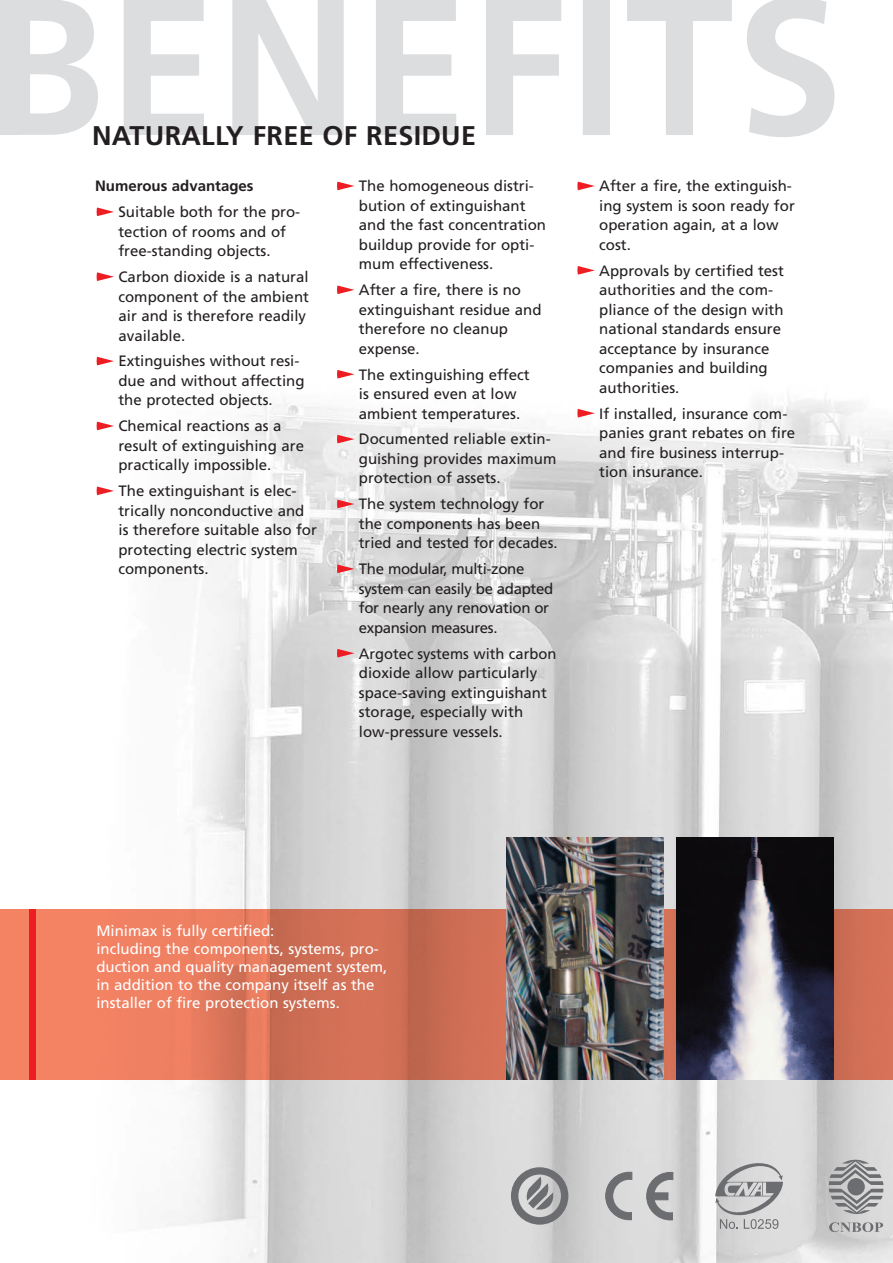
<style>
.page{position:relative;width:893px;height:1263px;background:#fff}
.page>*{position:absolute;margin:0;border:0;box-sizing:border-box;transform-origin:0 0}
.t1{font:700 27px "Frutiger";letter-spacing:.01em;color:#231f20}
.t2{font:15px/19.5px "Frutiger";color:#231f20}
.t3{font:15px/18px "Frutiger";color:#fff}
.t4{font:15px/19.5px "Frutiger";letter-spacing:-.02em;color:#231f20}
.t5{font:700 15px "Frutiger";color:#231f20}
</style>
<div class="page">
<img style="left:0;top:207px;width:892px;height:1056px">
<img style="left:0;top:910px;width:892px;height:170px">
<div style="left:29px;top:910px;width:7px;height:170px;background:#ee1d23"></div>
<svg style="left:577px;top:409px;width:18px;height:9px"></svg>
<svg style="left:577px;top:266px;width:18px;height:9px"></svg>
<svg style="left:577px;top:182px;width:18px;height:8px"></svg>
<svg style="left:337px;top:649px;width:17px;height:9px"></svg>
<svg style="left:337px;top:565px;width:17px;height:8px"></svg>
<svg style="left:337px;top:500px;width:17px;height:8px"></svg>
<svg style="left:337px;top:435px;width:17px;height:8px"></svg>
<svg style="left:337px;top:370px;width:17px;height:9px"></svg>
<svg style="left:337px;top:286px;width:17px;height:8px"></svg>
<svg style="left:337px;top:182px;width:17px;height:8px"></svg>
<svg style="left:97px;top:487px;width:17px;height:8px"></svg>
<svg style="left:97px;top:422px;width:17px;height:8px"></svg>
<svg style="left:97px;top:357px;width:17px;height:8px"></svg>
<svg style="left:97px;top:272px;width:17px;height:9px"></svg>
<svg style="left:97px;top:208px;width:17px;height:8px"></svg>
<img style="left:506px;top:838px;width:157px;height:242px">
<img style="left:676px;top:838px;width:157px;height:242px">
<svg style="left:605px;top:1172px;width:27px;height:48px"></svg>
<svg style="left:646px;top:1172px;width:27px;height:48px"></svg>
<svg style="left:715px;top:1163px;width:68px;height:66px;background:#bbbbbc"></svg>
<svg style="left:828px;top:1160px;width:55px;height:56px;background:#ababad"></svg>
<div style="left:847px;top:1178px;width:17px;height:17px;background:#6c6d70;border-radius:50%"></div>
<svg style="left:829px;top:1222px;width:54px;height:10px"></svg>
<svg style="left:511px;top:1167px;width:57px;height:58px;background:#9fa0a1"></svg>
<svg style="left:124px;top:0;width:607px;height:135px"></svg>
<h1 class="t1" style="left:92px;top:125px;width:385px">NATURALLY FREE OF RESIDUE</h1>
<p class="t5" style="left:95px;top:180px;width:160px">Numerous advantages</p>
<p class="t2" style="left:118px;top:203px;width:183px">Suitable both for the pro&shy;tection of rooms and of free-standing objects.</p>
<p class="t2" style="left:118px;top:268px;width:192px">Carbon dioxide is a natural component of the ambient air and is therefore readily available.</p>
<p class="t2" style="left:118px;top:353px;width:187px">Extinguishes without resi&shy;due and without affecting the protected objects.</p>
<p class="t2" style="left:118px;top:418px;width:187px">Chemical reactions as a result of extinguishing are practically impossible.</p>
<p class="t2" style="left:118px;top:482px;width:200px">The extinguishant is elec&shy;trically nonconductive and is therefore suitable also for protecting electric system components.</p>
<p class="t2" style="left:359px;top:178px;width:189px">The homogeneous distri&shy;bution of extinguishant and the fast concentration buildup provide for opti&shy;mum effectiveness.</p>
<p class="t2" style="left:359px;top:281px;width:184px">After a fire, there is no extinguishant residue and therefore no cleanup expense.</p>
<p class="t2" style="left:359px;top:366px;width:172px">The extinguishing effect is ensured even at low ambient temperatures.</p>
<p class="t2" style="left:359px;top:431px;width:199px">Documented reliable extin&shy;guishing provides maximum protection of assets.</p>
<p class="t2" style="left:359px;top:496px;width:200px">The system technology for the components has been tried and tested for decades.</p>
<p class="t4" style="left:359px;top:560px;width:196px">The modular, multi-zone system can easily be adapted for nearly any renovation or expansion measures.</p>
<p class="t2" style="left:359px;top:645px;width:199px">Argotec systems with carbon dioxide allow particularly space-saving extinguishant storage, especially with low-pressure vessels.</p>
<p class="t2" style="left:599px;top:178px;width:197px">After a fire, the extinguish&shy;ing system is soon ready for operation again, at a low cost.</p>
<p class="t2" style="left:599px;top:262px;width:186px">Approvals by certified test authorities and the com&shy;pliance of the design with national standards ensure acceptance by insurance companies and building authorities.</p>
<p class="t2" style="left:599px;top:405px;width:197px">If installed, insurance com&shy;panies grant rebates on fire and fire business interrup&shy;tion insurance.</p>
<p class="t3" style="left:96px;top:923px;width:292px">Minimax is fully certified:<br>including the components, systems, pro&shy;duction and quality management system, in addition to the company itself as the installer of fire protection systems.</p>
</div>
